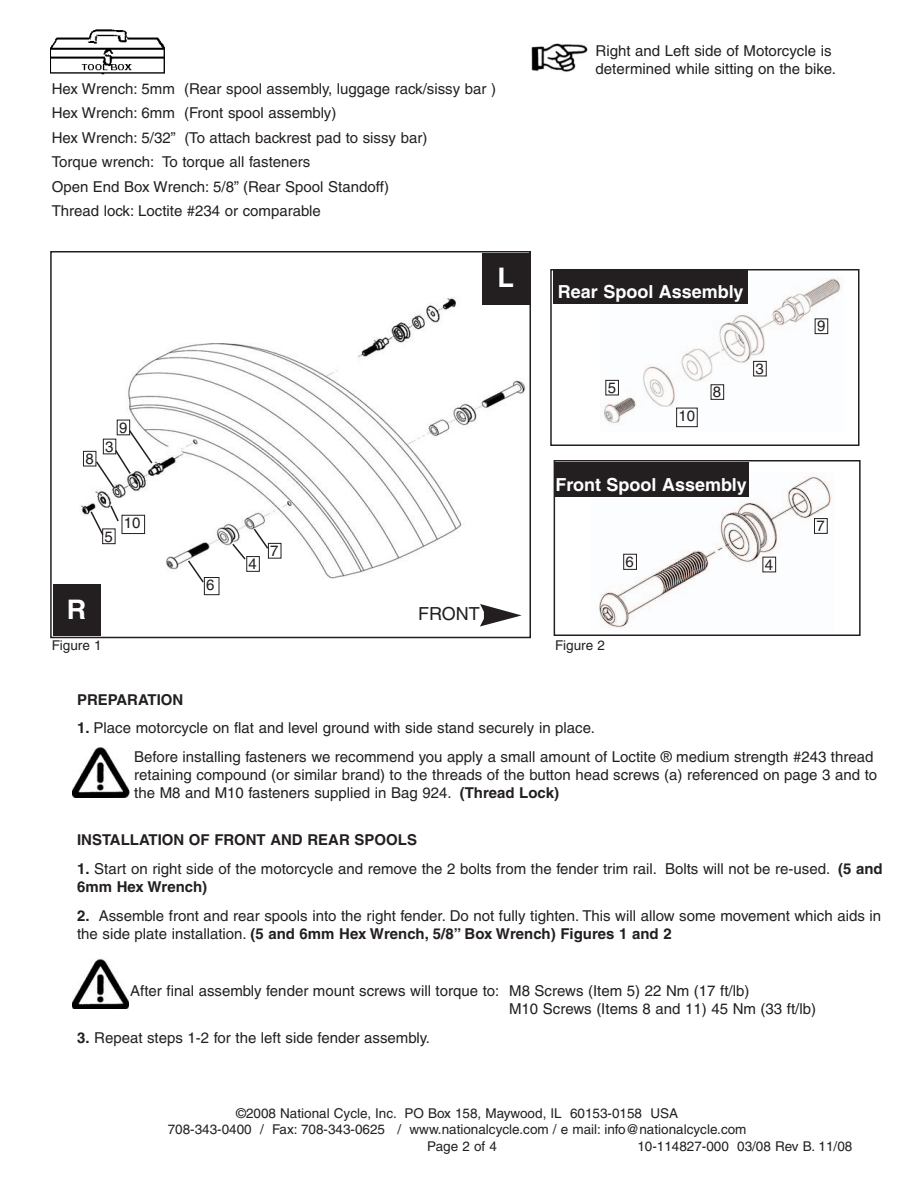
<style>
.page{position:relative;width:918px;height:1188px;background:#fff}
.page>*{position:absolute;margin:0;border:0;box-sizing:border-box;transform-origin:0 0}
.t1{font:700 27px "Helvetica";color:#fff}
.t2{font:700 18px "Helvetica";color:#fff}
.t3{font:18px "Helvetica";color:#231f20}
.t4{font:15px/18px "Helvetica";color:#231f20}
.t5{font:700 15px "Helvetica";color:#231f20}
.t6{font:13.5px "Helvetica";color:#231f20}
.s1{font-weight:700}
</style>
<div class="page">
<img style="left:531px;top:43px;width:57px;height:29px">
<img style="left:50px;top:29px;width:115px;height:46px">
<img style="left:63px;top:298px;width:463px;height:298px">
<div style="left:50px;top:251px;width:481px;height:387px;border:2px solid #231f20"></div>
<div style="left:53px;top:585px;width:48px;height:51px;background:#231f20"></div>
<div style="left:482px;top:253px;width:48px;height:52px;background:#231f20"></div>
<svg style="left:480px;top:604px;width:42px;height:22px"></svg>
<div style="left:103px;top:529px;width:12px;height:15px;background:#fff"></div>
<div style="left:102px;top:529px;width:14px;height:15px;border:1px solid #231f20"></div>
<div style="left:122px;top:515px;width:23px;height:19px;background:#fff"></div>
<div style="left:122px;top:515px;width:23px;height:19px;border:1px solid #231f20"></div>
<div style="left:83px;top:451px;width:13px;height:15px;background:#fff"></div>
<div style="left:83px;top:451px;width:13px;height:15px;border:1px solid #231f20"></div>
<div style="left:117px;top:420px;width:13px;height:15px;background:#fff"></div>
<div style="left:117px;top:420px;width:13px;height:15px;border:1px solid #231f20"></div>
<svg style="left:95px;top:428px;width:59px;height:62px"></svg>
<svg style="left:89px;top:504px;width:31px;height:33px"></svg>
<div style="left:247px;top:557px;width:12px;height:14px;background:#fff"></div>
<div style="left:246px;top:556px;width:14px;height:16px;border:1px solid #231f20"></div>
<div style="left:204px;top:578px;width:15px;height:17px;background:#fff"></div>
<div style="left:204px;top:577px;width:15px;height:18px;border:1px solid #231f20"></div>
<div style="left:268px;top:543px;width:13px;height:15px;background:#fff"></div>
<div style="left:268px;top:543px;width:13px;height:16px;border:1px solid #231f20"></div>
<svg style="left:186px;top:559px;width:19px;height:25px"></svg>
<svg style="left:231px;top:527px;width:39px;height:34px"></svg>
<img style="left:73px;top:959px;width:56px;height:50px">
<img style="left:73px;top:747px;width:57px;height:50px">
<img style="left:599px;top:473px;width:233px;height:155px">
<div style="left:554px;top:460px;width:307px;height:176px;border:2px solid #231f20"></div>
<div style="left:624px;top:554px;width:12px;height:15px;background:#fff"></div>
<div style="left:623px;top:554px;width:14px;height:16px;border:1px solid #231f20"></div>
<div style="left:763px;top:557px;width:13px;height:15px;background:#fff"></div>
<div style="left:763px;top:557px;width:13px;height:15px;border:1px solid #231f20"></div>
<div style="left:814px;top:519px;width:13px;height:14px;background:#fff"></div>
<div style="left:814px;top:518px;width:14px;height:16px;border:1px solid #231f20"></div>
<div style="left:554px;top:463px;width:195px;height:34px;background:#231f20"></div>
<img style="left:603px;top:278px;width:240px;height:150px">
<div style="left:550px;top:269px;width:310px;height:177px;border:2px solid #231f20"></div>
<div style="left:815px;top:319px;width:13px;height:15px;background:#fff"></div>
<div style="left:815px;top:318px;width:13px;height:16px;border:1px solid #231f20"></div>
<div style="left:711px;top:385px;width:13px;height:14px;background:#fff"></div>
<div style="left:711px;top:384px;width:13px;height:16px;border:1px solid #231f20"></div>
<div style="left:754px;top:361px;width:12px;height:15px;background:#fff"></div>
<div style="left:753px;top:361px;width:14px;height:15px;border:1px solid #231f20"></div>
<div style="left:606px;top:380px;width:12px;height:15px;background:#fff"></div>
<div style="left:605px;top:380px;width:14px;height:15px;border:1px solid #231f20"></div>
<div style="left:677px;top:408px;width:20px;height:19px;background:#fff"></div>
<div style="left:676px;top:408px;width:22px;height:19px;border:1px solid #231f20"></div>
<div style="left:553px;top:270px;width:195px;height:34px;background:#231f20"></div>
<p class="t4" style="left:52px;top:78px;width:446px;line-height:24.5px">Hex Wrench: 5mm (Rear spool assembly, luggage rack/sissy bar )<br>Hex Wrench: 6mm (Front spool assembly)<br>Hex Wrench: 5/32” (To attach backrest pad to sissy bar)<br>Torque wrench: To torque all fasteners<br>Open End Box Wrench: 5/8” (Rear Spool Standoff)<br>Thread lock: Loctite #234 or comparable</p>
<p class="t4" style="left:85px;top:451px;width:10px">8</p>
<p class="t4" style="left:119px;top:420px;width:10px">9</p>
<p class="t4" style="left:105px;top:439px;width:10px">3</p>
<p class="t4" style="left:105px;top:529px;width:10px">5</p>
<p class="t4" style="left:124px;top:515px;width:18px">10</p>
<h1 class="t1" style="left:67px;top:599px;width:21px">R</h1>
<p class="t4" style="left:206px;top:577px;width:10px">6</p>
<p class="t4" style="left:249px;top:556px;width:10px">4</p>
<p class="t4" style="left:270px;top:543px;width:10px">7</p>
<h1 class="t1" style="left:498px;top:267px;width:18px">L</h1>
<p class="t3" style="left:418px;top:607px;width:63px">FRONT</p>
<p class="t4" style="left:596px;top:43px;width:242px">Right and Left side of Motorcycle is determined while sitting on the bike.</p>
<p class="t2" style="left:558px;top:285px;width:187px">Rear Spool Assembly</p>
<p class="t4" style="left:608px;top:380px;width:10px">5</p>
<p class="t4" style="left:679px;top:408px;width:18px">10</p>
<p class="t4" style="left:713px;top:385px;width:10px">8</p>
<p class="t4" style="left:756px;top:361px;width:10px">3</p>
<p class="t2" style="left:556px;top:477px;width:193px">Front Spool Assembly</p>
<p class="t4" style="left:626px;top:554px;width:10px">6</p>
<p class="t4" style="left:765px;top:557px;width:10px">4</p>
<p class="t4" style="left:817px;top:319px;width:10px">9</p>
<p class="t4" style="left:816px;top:518px;width:10px">7</p>
<p class="t6" style="left:52px;top:641px;width:51px">Figure 1</p>
<p class="t6" style="left:555px;top:641px;width:51px">Figure 2</p>
<p class="t5" style="left:77px;top:693px;width:108px">PREPARATION</p>
<p class="t4" style="left:134px;top:715px;width:741px;line-height:28.8px;text-indent:-57px"><span class="s1">1.</span> Place motorcycle on flat and level ground with side stand securely in place.<br>Before installing fasteners we recommend you apply a small amount of Loctite ® medium strength #243 thread</p>
<p class="t4" style="left:134px;top:767px;width:745px">retaining compound (or similar brand) to the threads of the button head screws (a) referenced on page 3 and to the M8 and M10 fasteners supplied in Bag 924. <span class="s1">(Thread Lock)</span></p>
<p class="t5" style="left:77px;top:834px;width:341px">INSTALLATION OF FRONT AND REAR SPOOLS</p>
<p class="t4" style="left:77px;top:861px;width:807px"><span class="s1">1.</span> Start on right side of the motorcycle and remove the 2 bolts from the fender trim rail. Bolts will not be re-used. <span class="s1">(5 and<br>6mm Hex Wrench)</span></p>
<p class="t4" style="left:77px;top:908px;width:806px"><span class="s1">2.</span> Assemble front and rear spools into the right fender. Do not fully tighten. This will allow some movement which aids in the side plate installation. <span class="s1">(5 and 6mm Hex Wrench, 5/8” Box Wrench) Figures 1 and 2</span></p>
<p class="t4" style="left:509px;top:983px;width:308px;text-indent:-379px">After final assembly fender mount screws will torque to: M8 Screws (Item 5) 22 Nm (17 ft/lb)<br>M10 Screws (Items 8 and 11) 45 Nm (33 ft/lb)</p>
<p class="t4" style="left:77px;top:1030px;width:354px"><span class="s1">3.</span> Repeat steps 1-2 for the left side fender assembly.</p>
<p class="t6" style="left:236px;top:1108px;width:444px">©2008 National Cycle, Inc. PO Box 158, Maywood, IL 60153-0158 USA</p>
<p class="t6" style="left:168px;top:1125px;width:580px">708-343-0400 / Fax: 708-343-0625 / www.nationalcycle.com / e mail: info@nationalcycle.com</p>
<p class="t6" style="left:427px;top:1141px;width:71px">Page 2 of 4</p>
<p class="t6" style="left:637px;top:1141px;width:217px">10-114827-000 03/08 Rev B. 11/08</p>
</div>
